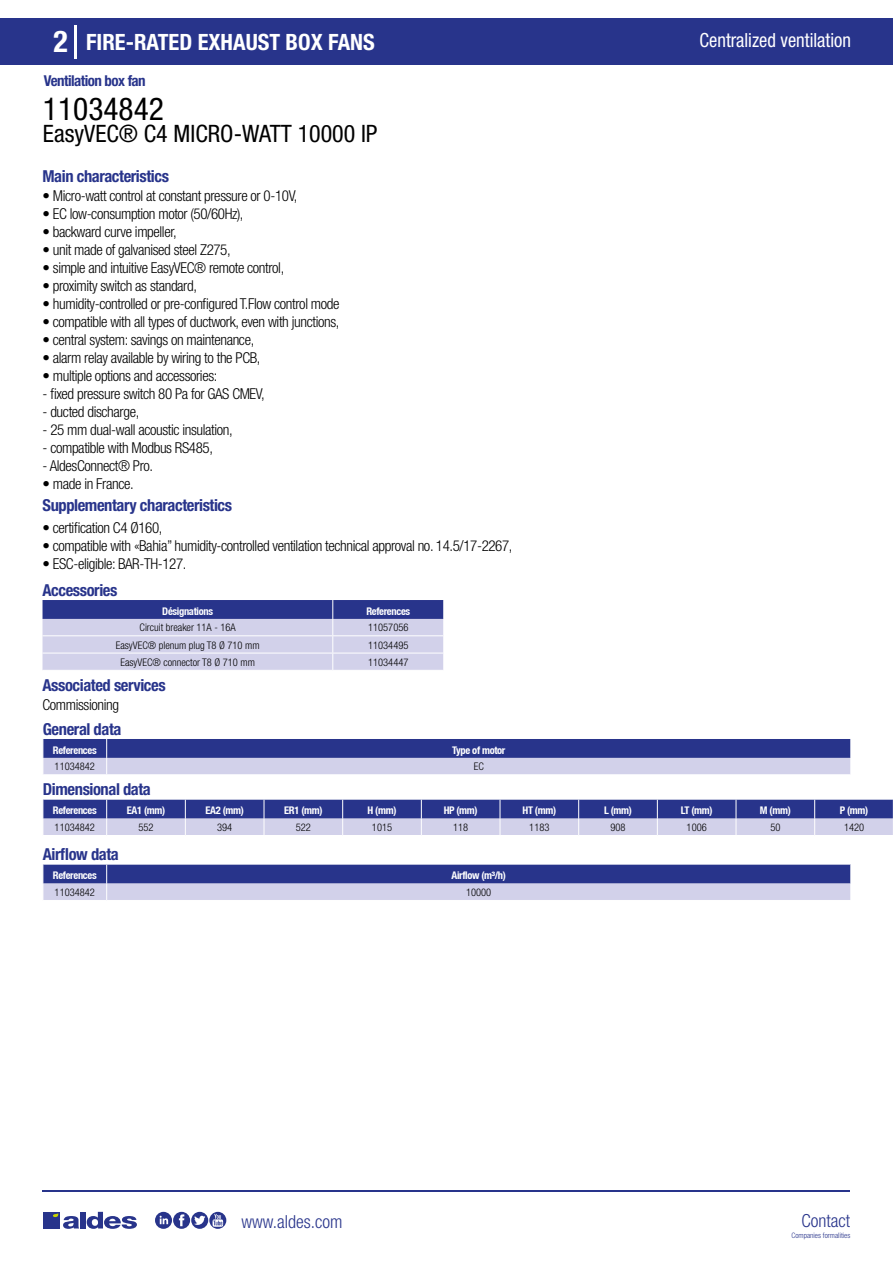
<style>
.page{position:relative;width:893px;height:1263px;background:#fff}
.page>*{position:absolute;margin:0;border:0;box-sizing:border-box;transform-origin:0 0}
.t1{font:condensed 31.5px "Helvetica Neue LT Std";color:#000}
.t2{font:700 condensed 30px "Helvetica Neue LT Std";color:#fff}
.t3{font:condensed 24px "Helvetica Neue LT Std";color:#000}
.t4{font:700 condensed 22.5px "Helvetica Neue LT Std";color:#fff}
.t5{font:condensed 19.5px "Helvetica Neue LT Std";color:#fff;scale:.95 1}
.t6{font:300 condensed 18px "Helvetica Neue";color:#28348b}
.t7{font:700 condensed 16.5px "Helvetica Neue LT Std";letter-spacing:-.025em;color:#28348b}
.t8{font:300 condensed 15px "Helvetica Neue LT Std";letter-spacing:-.025em;color:#000}
.t9{font:700 condensed 15px "Helvetica Neue LT Std";letter-spacing:-.035em;color:#28348b}
.t10{font:300 condensed 10.5px "Helvetica Neue";color:#000}
.t11{font:700 condensed 10.5px "Helvetica Neue";letter-spacing:-.03em;color:#fff}
.t12{font:300 condensed 7.5px "Helvetica Neue";color:#28348b}
</style>
<div class="page">
<div style="left:0;top:18px;width:893px;height:46px;background:#28348b"></div>
<hr style="left:74px;top:25px;width:2px;height:33px;background:#fff">
<hr style="left:43px;top:1190px;width:807px;height:1px;background:#28348b">
<svg style="left:155px;top:1212px;width:71px;height:17px"></svg>
<div style="left:43px;top:1212px;width:17px;height:16px;background:#28348b"></div>
<div style="left:80px;top:1212px;width:6px;height:16px;background:#28348b"></div>
<svg style="left:87px;top:1212px;width:50px;height:17px"></svg>
<svg style="left:53px;top:1213px;width:26px;height:16px"></svg>
<svg style="left:43px;top:600px;width:401px;height:70px;background:#a5a8d1"></svg>
<svg style="left:43px;top:739px;width:808px;height:36px;background:#7a80b8"></svg>
<svg style="left:43px;top:800px;width:850px;height:35px;background:#7a80b9"></svg>
<svg style="left:43px;top:865px;width:808px;height:35px;background:#797fb8"></svg>
<h2 class="t2" style="left:54px;top:24px;width:16px">2</h2>
<h3 class="t4" style="left:86px;top:28px;width:290px">FIRE-RATED EXHAUST BOX FANS</h3>
<h3 class="t5" style="left:700px;top:29px;width:161px">Centralized ventilation</h3>
<p class="t9" style="left:44px;top:71px;width:103px">Ventilation box fan</p>
<h1 class="t1" style="left:43px;top:91px;width:122px">11034842</h1>
<h3 class="t3" style="left:43px;top:120px;width:336px">EasyVEC® C4 MICRO-WATT 10000 IP</h3>
<p class="t7" style="left:43px;top:166px;width:128px">Main characteristics</p>
<p class="t8" style="left:43px;top:187px;width:256px">• Micro-watt control at constant pressure or 0-10V,</p>
<p class="t8" style="left:43px;top:205px;width:203px">• EC low-consumption motor (50/60Hz),</p>
<p class="t8" style="left:43px;top:223px;width:136px">• backward curve impeller,</p>
<p class="t8" style="left:43px;top:241px;width:190px">• unit made of galvanised steel Z275,</p>
<p class="t8" style="left:43px;top:259px;width:243px">• simple and intuitive EasyVEC® remote control,</p>
<p class="t8" style="left:43px;top:277px;width:156px">• proximity switch as standard,</p>
<p class="t8" style="left:43px;top:295px;width:298px">• humidity-controlled or pre-configured T.Flow control mode</p>
<p class="t8" style="left:43px;top:313px;width:298px">• compatible with all types of ductwork, even with junctions,</p>
<p class="t8" style="left:43px;top:331px;width:213px">• central system: savings on maintenance,</p>
<p class="t8" style="left:43px;top:349px;width:219px">• alarm relay available by wiring to the PCB,</p>
<p class="t8" style="left:43px;top:367px;width:176px">• multiple options and accessories:</p>
<p class="t8" style="left:43px;top:385px;width:224px">- fixed pressure switch 80 Pa for GAS CMEV,</p>
<p class="t8" style="left:43px;top:403px;width:98px">- ducted discharge,</p>
<p class="t8" style="left:43px;top:421px;width:192px">- 25 mm dual-wall acoustic insulation,</p>
<p class="t8" style="left:43px;top:439px;width:172px">- compatible with Modbus RS485,</p>
<p class="t8" style="left:43px;top:457px;width:112px">- AldesConnect® Pro.</p>
<p class="t8" style="left:43px;top:475px;width:93px">• made in France.</p>
<p class="t7" style="left:43px;top:495px;width:191px">Supplementary characteristics</p>
<p class="t8" style="left:43px;top:519px;width:121px">• certification C4 Ø160,</p>
<p class="t8" style="left:43px;top:537px;width:472px">• compatible with «Bahia” humidity-controlled ventilation technical approval no. 14.5/17-2267,</p>
<p class="t8" style="left:43px;top:555px;width:145px">• ESC-eligible: BAR-TH-127.</p>
<p class="t7" style="left:43px;top:580px;width:76px">Accessories</p>
<p class="t11" style="left:162px;top:604px;width:52px">Désignations</p>
<p class="t11" style="left:366px;top:604px;width:45px">References</p>
<p class="t10" style="left:140px;top:622px;width:98px">Circuit breaker 11A - 16A</p>
<p class="t10" style="left:368px;top:622px;width:42px">11057056</p>
<p class="t10" style="left:116px;top:639px;width:145px">EasyVEC® plenum plug T8 Ø 710 mm</p>
<p class="t10" style="left:368px;top:639px;width:42px">11034495</p>
<p class="t10" style="left:120px;top:656px;width:136px">EasyVEC® connector T8 Ø 710 mm</p>
<p class="t10" style="left:368px;top:656px;width:42px">11034447</p>
<p class="t7" style="left:43px;top:675px;width:125px">Associated services</p>
<p class="t8" style="left:43px;top:696px;width:78px">Commissioning</p>
<p class="t7" style="left:43px;top:719px;width:80px">General data</p>
<p class="t11" style="left:53px;top:743px;width:45px">References</p>
<p class="t11" style="left:452px;top:743px;width:55px">Type of motor</p>
<p class="t10" style="left:55px;top:761px;width:42px">11034842</p>
<p class="t10" style="left:474px;top:761px;width:12px">EC</p>
<p class="t7" style="left:43px;top:779px;width:109px">Dimensional data</p>
<p class="t11" style="left:53px;top:804px;width:45px">References</p>
<p class="t11" style="left:127px;top:804px;width:40px">EA1 (mm)</p>
<p class="t11" style="left:205px;top:804px;width:40px">EA2 (mm)</p>
<p class="t11" style="left:284px;top:804px;width:40px">ER1 (mm)</p>
<p class="t11" style="left:368px;top:804px;width:30px">H (mm)</p>
<p class="t11" style="left:444px;top:804px;width:36px">HP (mm)</p>
<p class="t11" style="left:522px;top:804px;width:35px">HT (mm)</p>
<p class="t11" style="left:604px;top:804px;width:29px">L (mm)</p>
<p class="t11" style="left:681px;top:804px;width:33px">LT (mm)</p>
<p class="t11" style="left:760px;top:804px;width:32px">M (mm)</p>
<p class="t11" style="left:840px;top:804px;width:30px">P (mm)</p>
<p class="t10" style="left:55px;top:821px;width:42px">11034842</p>
<p class="t10" style="left:138px;top:821px;width:17px">552</p>
<p class="t10" style="left:217px;top:821px;width:17px">394</p>
<p class="t10" style="left:296px;top:821px;width:17px">522</p>
<p class="t10" style="left:372px;top:821px;width:22px">1015</p>
<p class="t10" style="left:453px;top:821px;width:17px">118</p>
<p class="t10" style="left:529px;top:821px;width:22px">1183</p>
<p class="t10" style="left:610px;top:821px;width:17px">908</p>
<p class="t10" style="left:687px;top:821px;width:22px">1006</p>
<p class="t10" style="left:770px;top:821px;width:12px">50</p>
<p class="t10" style="left:844px;top:821px;width:22px">1420</p>
<p class="t7" style="left:43px;top:844px;width:77px">Airflow data</p>
<p class="t11" style="left:53px;top:869px;width:45px">References</p>
<p class="t11" style="left:451px;top:869px;width:56px">Airflow (m³/h)</p>
<p class="t10" style="left:55px;top:886px;width:42px">11034842</p>
<p class="t10" style="left:466px;top:886px;width:27px">10000</p>
<p class="t6" style="left:241px;top:1211px;width:102px">www.aldes.com</p>
<p class="t6" style="left:801px;top:1211px;width:50px">Contact</p>
<p class="t12" style="left:791px;top:1230px;width:60px">Companies formalities</p>
</div>
